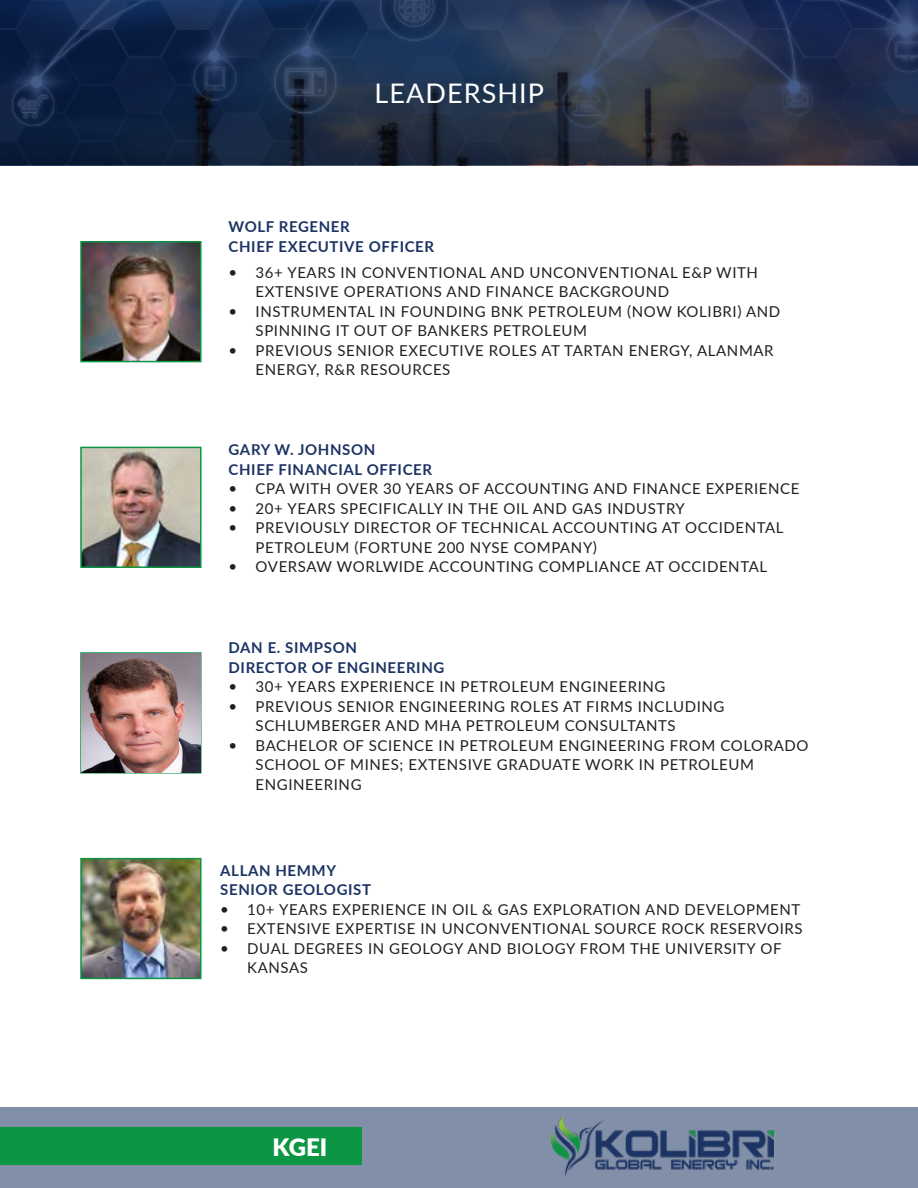
<style>
.page{position:relative;width:918px;height:1188px;background:#fff}
.page>*{position:absolute;margin:0;border:0;box-sizing:border-box;transform-origin:0 0}
.t1{font:27px "Lato";letter-spacing:.04em;color:#fff}
.t2{font:900 24px "Lato";color:#fff}
.t3{font:15px/19.5px "Lato";letter-spacing:.04em;color:#231f20}
.t4{font:700 15px "Lato";letter-spacing:.04em;color:#1c3464}
</style>
<div class="page">
<svg style="left:0;top:0;width:918px;height:165px;background:#212f4b"></svg>
<img style="left:83px;top:244px;width:116px;height:115px">
<div style="left:80px;top:241px;width:122px;height:121px;border:2px solid #0c9543"></div>
<img style="left:83px;top:450px;width:116px;height:115px">
<div style="left:80px;top:447px;width:122px;height:121px;border:2px solid #0c9543"></div>
<div style="left:0;top:1107px;width:918px;height:81px;background:#828fa9"></div>
<div style="left:0;top:1127px;width:361px;height:38px;background:#0c9543"></div>
<img style="left:551px;top:1117px;width:223px;height:59px">
<img style="left:83px;top:861px;width:116px;height:115px">
<div style="left:80px;top:858px;width:122px;height:121px;border:2px solid #0c9543"></div>
<img style="left:81px;top:653px;width:120px;height:120px">
<p class="t1" style="left:375px;top:74px;width:171px">LEADERSHIP</p>
<p class="t4" style="left:229px;top:216px;width:123px">WOLF REGENER</p>
<p class="t4" style="left:229px;top:235px;width:207px">CHIEF EXECUTIVE OFFICER</p>
<p class="t3" style="left:256px;top:262px;width:504px;text-indent:-27px">• 36+ YEARS IN CONVENTIONAL AND UNCONVENTIONAL E&amp;P WITH<br>EXTENSIVE OPERATIONS AND FINANCE BACKGROUND</p>
<p class="t3" style="left:256px;top:301px;width:526px;text-indent:-27px">• INSTRUMENTAL IN FOUNDING BNK PETROLEUM (NOW KOLIBRI) AND<br>SPINNING IT OUT OF BANKERS PETROLEUM</p>
<p class="t3" style="left:256px;top:340px;width:520px;text-indent:-27px">• PREVIOUS SENIOR EXECUTIVE ROLES AT TARTAN ENERGY, ALANMAR<br>ENERGY, R&amp;R RESOURCES</p>
<p class="t4" style="left:229px;top:439px;width:148px">GARY W. JOHNSON</p>
<p class="t4" style="left:229px;top:458px;width:205px">CHIEF FINANCIAL OFFICER</p>
<p class="t3" style="left:229px;top:478px;width:572px">• CPA WITH OVER 30 YEARS OF ACCOUNTING AND FINANCE EXPERIENCE</p>
<p class="t3" style="left:229px;top:498px;width:458px">• 20+ YEARS SPECIFICALLY IN THE OIL AND GAS INDUSTRY</p>
<p class="t3" style="left:256px;top:517px;width:530px;text-indent:-27px">• PREVIOUSLY DIRECTOR OF TECHNICAL ACCOUNTING AT OCCIDENTAL<br>PETROLEUM (FORTUNE 200 NYSE COMPANY)</p>
<p class="t3" style="left:229px;top:556px;width:540px">• OVERSAW WORLWIDE ACCOUNTING COMPLIANCE AT OCCIDENTAL</p>
<p class="t4" style="left:229px;top:637px;width:130px">DAN E. SIMPSON</p>
<p class="t4" style="left:229px;top:656px;width:217px">DIRECTOR OF ENGINEERING</p>
<p class="t3" style="left:229px;top:676px;width:438px">• 30+ YEARS EXPERIENCE IN PETROLEUM ENGINEERING</p>
<p class="t3" style="left:256px;top:696px;width:470px;text-indent:-27px">• PREVIOUS SENIOR ENGINEERING ROLES AT FIRMS INCLUDING<br>SCHLUMBERGER AND MHA PETROLEUM CONSULTANTS</p>
<p class="t3" style="left:256px;top:735px;width:554px;text-indent:-27px">• BACHELOR OF SCIENCE IN PETROLEUM ENGINEERING FROM COLORADO<br>SCHOOL OF MINES; EXTENSIVE GRADUATE WORK IN PETROLEUM<br>ENGINEERING</p>
<p class="t4" style="left:220px;top:859px;width:117px">ALLAN HEMMY</p>
<p class="t4" style="left:220px;top:879px;width:152px">SENIOR GEOLOGIST</p>
<p class="t3" style="left:220px;top:899px;width:582px">• 10+ YEARS EXPERIENCE IN OIL &amp; GAS EXPLORATION AND DEVELOPMENT</p>
<p class="t3" style="left:220px;top:918px;width:584px">• EXTENSIVE EXPERTISE IN UNCONVENTIONAL SOURCE ROCK RESERVOIRS</p>
<p class="t3" style="left:247px;top:938px;width:536px;text-indent:-27px">• DUAL DEGREES IN GEOLOGY AND BIOLOGY FROM THE UNIVERSITY OF<br>KANSAS</p>
<p class="t2" style="left:273px;top:1129px;width:56px">KGEI</p>
</div>
